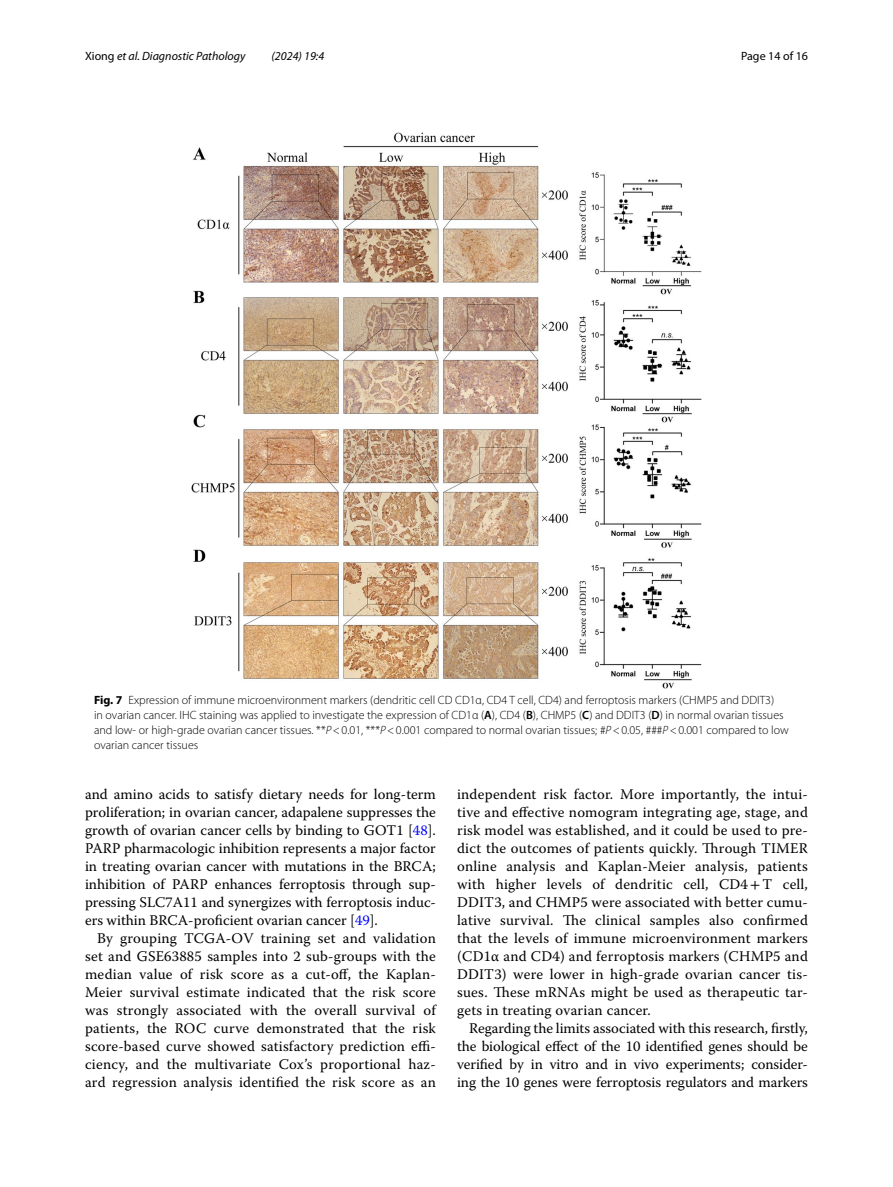
<style>
.page{position:relative;width:893px;height:1187px;background:#fff}
.page>*{position:absolute;margin:0;border:0;box-sizing:border-box;transform-origin:0 0}
.t1{font:14.7px/18px "Warnock Pro";letter-spacing:.005em;color:#000;text-align:justify}
.t2{font:300 12px/15px "Myriad Pro";color:#000}
.t3{font:italic 12px "Myriad Pro";color:#000}
.t4{font:12px "Myriad Pro";color:#000}
.s1{font-style:normal}
.s2{font-weight:700}
.s3{font-weight:600}
.s4{font-style:italic}
.s5{color:#00f}
.s6{font-family:"STIX"}
</style>
<div class="page">
<img style="left:191px;top:133px;width:511px;height:555px">
<p class="t3" style="left:85px;top:48px;width:162px"><span class="s1">Xiong</span> et al. Diagnostic Pathology</p>
<p class="t3" style="left:272px;top:48px;width:54px">(2024) 19:4</p>
<p class="t4" style="left:741px;top:49px;width:68px">Page 14 of 16</p>
<p class="t2" style="left:94px;top:692px;width:696px"><span class="s2">Fig. 7</span> Expression of immune microenvironment markers (dendritic cell CD CD1α, CD4 T cell, CD4) and ferroptosis markers (CHMP5 and DDIT3)<br>in ovarian cancer. IHC staining was applied to investigate the expression of CD1α (<span class="s3">A</span>), CD4 (<span class="s3">B</span>), CHMP5 (<span class="s3">C</span>) and DDIT3 (<span class="s3">D</span>) in normal ovarian tissues and low- or high-grade ovarian cancer tissues. **<span class="s4">P</span>&lt;0.01, ***<span class="s4">P</span>&lt;0.001 compared to normal ovarian tissues; #<span class="s4">P</span>&lt;0.05, ###<span class="s4">P</span>&lt;0.001 compared to low ovarian cancer tissues</p>
<p class="t1" style="left:85px;top:785px;width:352px">and amino acids to satisfy dietary needs for long-term proliferation; in ovarian cancer, adapalene suppresses the growth of ovarian cancer cells by binding to GOT1 [<span class="s5">48</span>].<br>PARP pharmacologic inhibition represents a major factor in treating ovarian cancer with mutations in the BRCA; inhibition of PARP enhances ferroptosis through sup&shy;pressing SLC7A11 and synergizes with ferroptosis induc&shy;ers within BRCA-proficient ovarian cancer [<span class="s5">49</span>].</p>
<p class="t1" style="left:85px;top:929px;width:352px;text-indent:12px">By grouping TCGA-OV training set and validation set and GSE63885 samples into 2 sub-groups with the median value of risk score as a cut-off, the Kaplan-Meier survival estimate indicated that the risk score was strongly associated with the overall survival of patients, the ROC curve demonstrated that the risk score-based curve showed satisfactory prediction effi&shy;ciency, and the multivariate Cox’s proportional haz&shy;ard regression analysis identified the risk score as an</p>
<p class="t1" style="left:457px;top:785px;width:352px">independent risk factor. More importantly, the intui&shy;tive and effective nomogram integrating age, stage, and risk model was established, and it could be used to pre&shy;dict the outcomes of patients quickly. Through TIMER online analysis and Kaplan-Meier analysis, patients with higher levels of dendritic cell, CD4<span class="s6">+</span>T cell, DDIT3, and CHMP5 were associated with better cumu&shy;lative survival. The clinical samples also confirmed that the levels of immune microenvironment markers (CD1α and CD4) and ferroptosis markers (CHMP5 and DDIT3) were lower in high-grade ovarian cancer tis&shy;sues. These mRNAs might be used as therapeutic tar&shy;gets in treating ovarian cancer.</p>
<p class="t1" style="left:457px;top:1019px;width:352px;text-indent:12px">Regarding the limits associated with this research, firstly, the biological effect of the 10 identified genes should be verified by in vitro and in vivo experiments; consider&shy;ing the 10 genes were ferroptosis regulators and markers</p>
</div>
